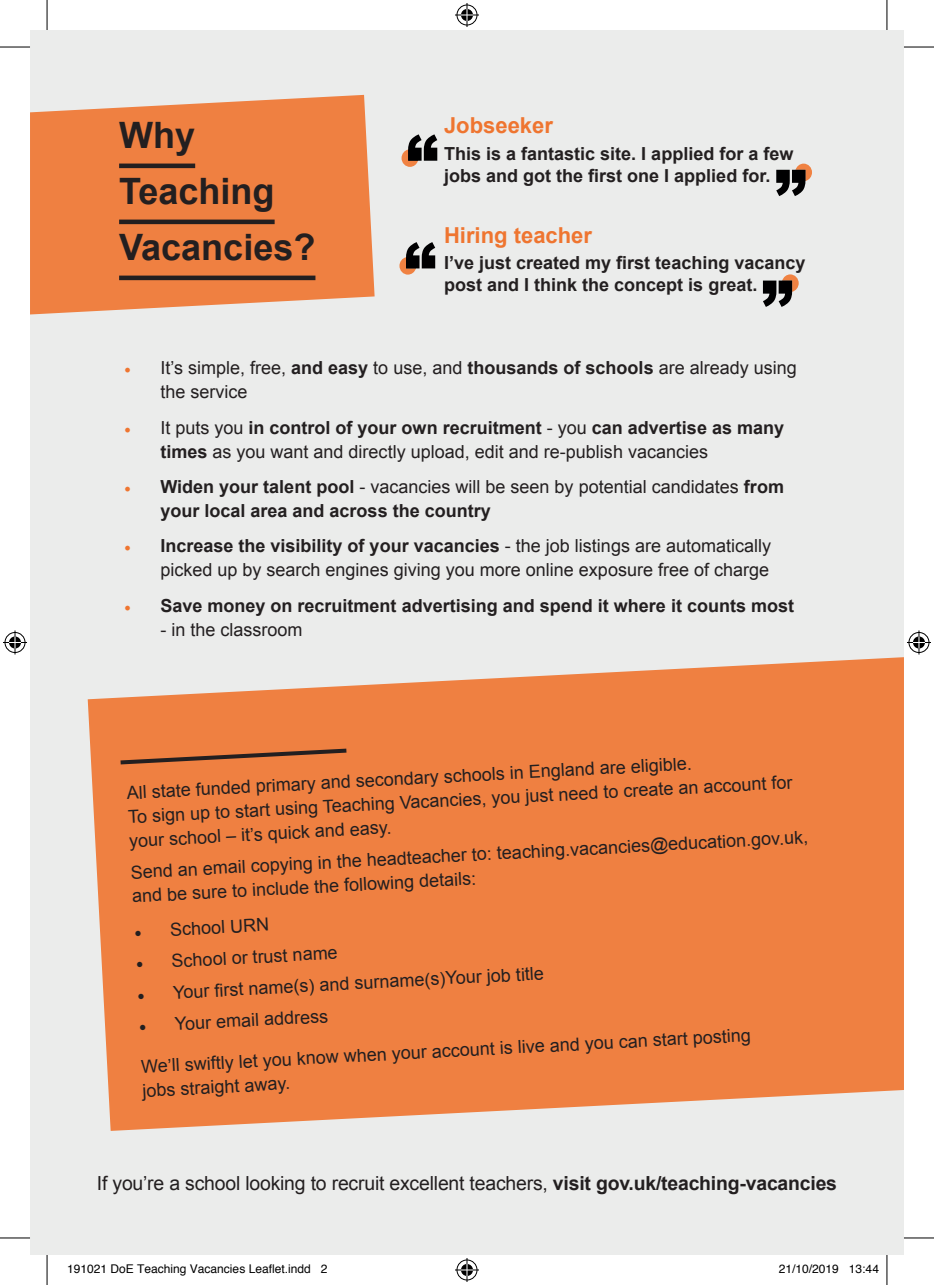
<style>
.page{position:relative;width:934px;height:1285px;background:#fff}
.page>*{position:absolute;margin:0;border:0;box-sizing:border-box;transform-origin:0 0}
.t1{font:700 36.4px/56px "Arial";color:#231f20}
.t2{font:700 22px "Arial";color:#ef7530}
.t3{font:19.4px "Arial";letter-spacing:-.01em;color:#231f20}
.t4{font:18px/24px "Arial";color:#231f20}
.t5{font:700 18px/24px "Arial";color:#231f20}
.t6{font:12px "Helvetica";color:#000}
.s1{font-family:"Minion Pro";color:#ef7530}
.s2{font-weight:700}
.s3{font-family:"Minion Pro";font-weight:400;color:#ef7530}
.s4{font-weight:400}
.s5{font-family:"Minion Pro";font-size:20px}
</style>
<div class="page">
<div style="left:30px;top:30px;width:873px;height:1225px;background:#ebeceb"></div>
<hr style="left:886px;top:1255px;width:1px;height:30px;background:#000">
<hr style="left:886px;top:0;width:1px;height:30px;background:#000">
<hr style="left:47px;top:1255px;width:1px;height:30px;background:#000">
<hr style="left:47px;top:0;width:1px;height:30px;background:#000">
<hr style="left:903px;top:1237px;width:30px;height:1px;background:#000">
<hr style="left:0;top:1237px;width:30px;height:1px;background:#000">
<hr style="left:903px;top:47px;width:30px;height:1px;background:#000">
<hr style="left:0;top:47px;width:30px;height:1px;background:#000">
<svg style="left:455px;top:3px;width:24px;height:24px"></svg>
<svg style="left:30px;top:95px;width:344px;height:219px;fill:#ef8041"></svg>
<div style="left:119px;top:163px;width:76px;height:5px;background:#231f20"></div>
<div style="left:119px;top:219px;width:155px;height:5px;background:#231f20"></div>
<div style="left:119px;top:275px;width:196px;height:5px;background:#231f20"></div>
<svg style="left:401px;top:134px;width:36px;height:33px"></svg>
<svg style="left:399px;top:242px;width:36px;height:33px"></svg>
<svg style="left:776px;top:164px;width:35px;height:32px"></svg>
<svg style="left:762px;top:274px;width:36px;height:33px"></svg>
<svg style="left:88px;top:657px;width:815px;height:474px;fill:#ef8041"></svg>
<svg style="left:116px;top:746px;width:234px;height:20px"></svg>
<svg style="left:3px;top:630px;width:24px;height:24px"></svg>
<svg style="left:907px;top:630px;width:23px;height:24px"></svg>
<svg style="left:455px;top:1258px;width:24px;height:24px"></svg>
<p class="t1" style="left:119px;top:108px;width:198px">Why<br>Teaching<br>Vacancies?</p>
<p class="t2" style="left:444px;top:111px;width:110px">Jobseeker</p>
<p class="t5" style="left:444px;top:142px;width:351px">This is a fantastic site. I applied for a few</p>
<p class="t5" style="left:444px;top:164px;width:328px">jobs and got the first one I applied for.</p>
<p class="t2" style="left:444px;top:220px;width:149px">Hiring teacher</p>
<p class="t5" style="left:444px;top:251px;width:363px">I’ve just created my first teaching vacancy</p>
<p class="t5" style="left:444px;top:274px;width:315px">post and I think the concept is great.</p>
<p class="t4" style="left:160px;top:356px;width:637px;text-indent:-36px"><span class="s1">•</span> It’s simple, free, <span class="s2">and easy</span> to use, and <span class="s2">thousands of schools</span> are already using the service</p>
<p class="t4" style="left:160px;top:415px;width:625px;text-indent:-36px"><span class="s1">•</span> It puts you <span class="s2">in control of your own recruitment</span> - you <span class="s2">can advertise as many times</span> as you want and directly upload, edit and re-publish vacancies</p>
<p class="t5" style="left:160px;top:475px;width:625px;text-indent:-36px"><span class="s3">•</span> Widen your talent pool <span class="s4">- vacancies will be seen by potential candidates</span> from your local area and across the country</p>
<p class="t4" style="left:124px;top:534px;width:648px;text-align:right"><span class="s1">•</span> <span class="s2">Increase the visibility of your vacancies</span> - the job listings are automatically picked up by search engines giving you more online exposure free of charge</p>
<p class="t5" style="left:124px;top:594px;width:671px"><span class="s3">•</span> Save money on recruitment advertising and spend it where it counts most</p>
<p class="t4" style="left:160px;top:617px;width:144px">- in the classroom</p>
<p class="t4" style="left:126px;top:781px;width:666px;rotate:-3deg">All state funded primary and secondary schools in England are eligible.<br>To sign up to start using Teaching Vacancies, you just need to create an account for your school – it’s quick and easy.</p>
<p class="t4" style="left:130px;top:860px;width:679px;rotate:-3deg">Send an email copying in the headteacher to: teaching.vacancies@education.gov.uk, and be sure to include the following details:</p>
<p class="t4" style="left:133px;top:919px;width:137px;rotate:-3deg"><span class="s5">•</span> School URN</p>
<p class="t4" style="left:135px;top:951px;width:204px;rotate:-3deg"><span class="s5">•</span> School or trust name</p>
<p class="t4" style="left:137px;top:982px;width:408px;rotate:-3deg"><span class="s5">•</span> Your fi rst name(s) and surname(s)Your job title</p>
<p class="t4" style="left:138px;top:1014px;width:191px;rotate:-3deg"><span class="s5">•</span> Your email address</p>
<p class="t4" style="left:140px;top:1055px;width:611px;rotate:-3deg">We’ll swiftly let you know when your account is live and you can start posting jobs straight away.</p>
<p class="t3" style="left:97px;top:1170px;width:741px">If you’re a school looking to recruit excellent teachers, <span class="s2">visit gov.uk/teaching-vacancies</span></p>
<p class="t6" style="left:67px;top:1259px;width:262px">191021 DoE Teaching Vacancies Leaflet.indd 2</p>
<p class="t6" style="left:778px;top:1259px;width:102px">21/10/2019 13:44</p>
</div>
